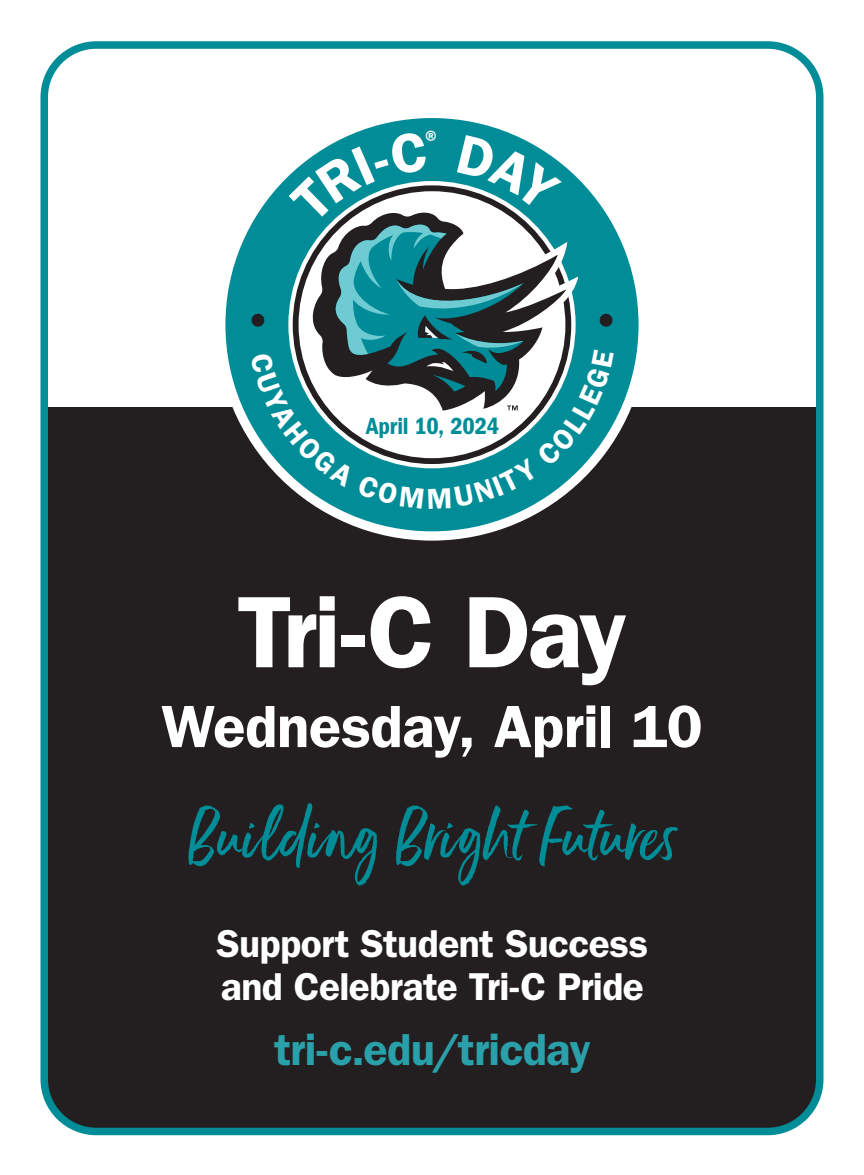
<style>
.page{position:relative;width:864px;height:1175px;background:#fff}
.page>*{position:absolute;margin:0;border:0;box-sizing:border-box;transform-origin:0 0}
.t1{font:600 102px "ITC Franklin Gothic Std";letter-spacing:-.04em;color:#fff}
.t2{font:65.55px "Ernestand Emily Solid";color:#008d97}
.t3{font:600 59.85px "ITC Franklin Gothic Std";letter-spacing:-.01em;color:#fff}
.t4{font:600 45px "ITC Franklin Gothic Std";letter-spacing:-.02em;color:#2aa0aa}
.t5{font:600 39px/43.5px "ITC Franklin Gothic Std";letter-spacing:-.015em;color:#fff}
.t6{font:24.15px "ITC Franklin Gothic Std Dm Cd";letter-spacing:-.005em;color:#008d97}
</style>
<div class="page">
<hr style="left:0;top:0;width:1px;height:406px;background:#dceccd">
<div style="left:44px;top:407px;width:776px;height:724px;background:#231f20"></div>
<div style="left:40px;top:41px;width:783px;height:1094px;border:8px solid #008d97;border-radius:52px"></div>
<div style="left:216px;top:109px;width:432px;height:431px;background:#fff;border-radius:50%"></div>
<div style="left:225px;top:118px;width:414px;height:413px;background:#008d97;border-radius:50%"></div>
<svg style="left:250px;top:131px;width:364px;height:378px"></svg>
<p class="t6" style="left:366px;top:412px;width:135px">April 10, 2024</p>
<p class="t1" style="left:237px;top:572px;width:391px">Tri-C Day</p>
<p class="t3" style="left:161px;top:691px;width:543px">Wednesday, April 10</p>
<p class="t2" style="left:187px;top:794px;width:492px">Building Bright Futures</p>
<p class="t5" style="left:217px;top:921px;width:433px">Support Student Success and Celebrate Tri-C Pride</p>
<p class="t4" style="left:274px;top:1022px;width:318px">tri-c.edu/tricday</p>
</div>
